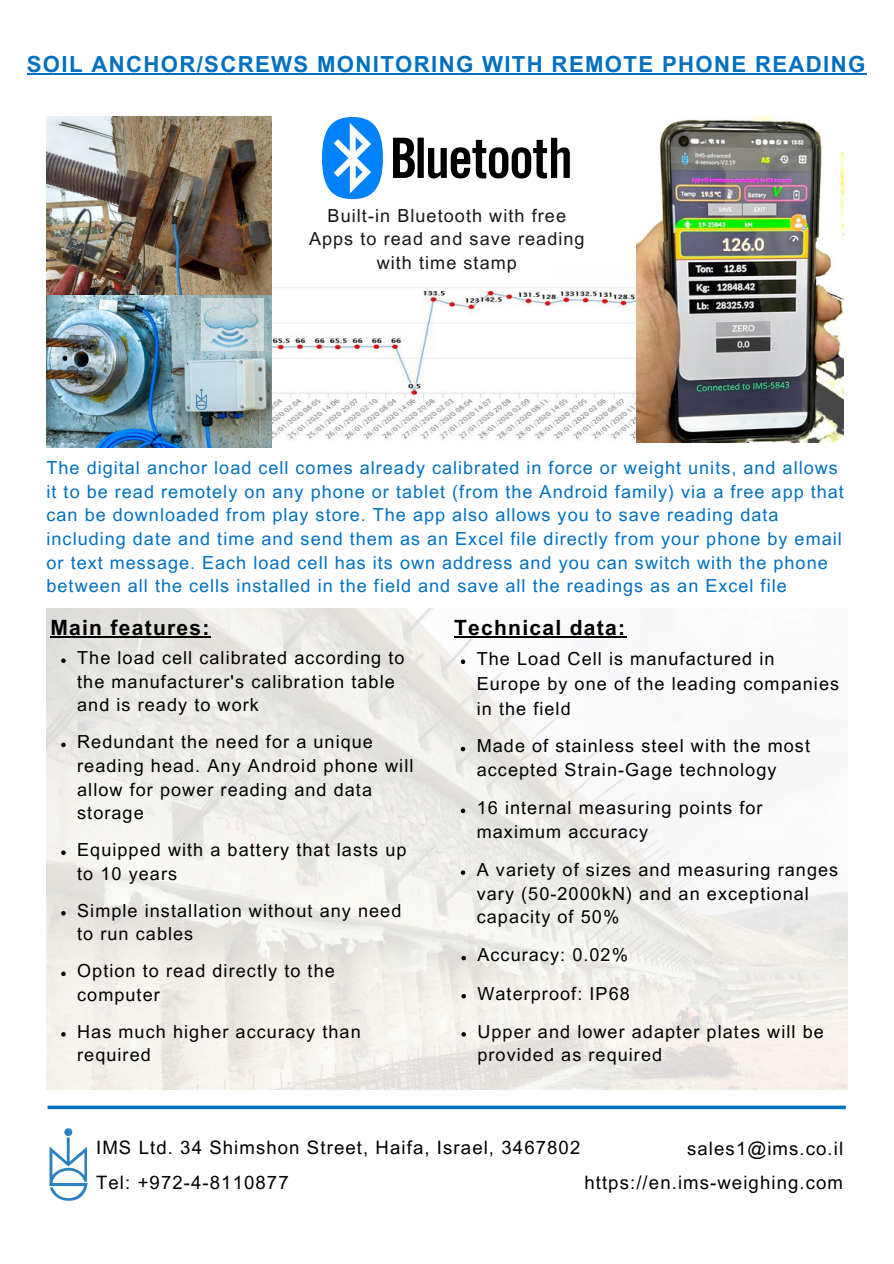
<style>
.page{position:relative;width:894px;height:1264px;background:#fff}
.page>*{position:absolute;margin:0;border:0;box-sizing:border-box;transform-origin:0 0}
.t1{font:700 22.2px "Arial MT Pro";letter-spacing:.06em;color:#0070c0}
.t2{font:700 21px "Arial MT Pro";letter-spacing:.06em;color:#000}
.t3{font:18.6px "Arial MT Pro";letter-spacing:.06em;color:#000}
.t4{font:18px/23.7px "Arial MT Pro";letter-spacing:.06em;color:#000}
.t5{font:18px/23.7px "Arial MT Pro";letter-spacing:.055em;color:#0070c0}
.t6{font:18px/23.7px "Arial MT Pro";letter-spacing:.06em;color:#161717;text-align:center}
</style>
<div class="page">
<svg style="left:48px;top:1105px;width:797px;height:4px;fill:#0070c0"></svg>
<img style="left:272px;top:287px;width:364px;height:154px">
<img style="left:47px;top:608px;width:799px;height:481px">
<img style="left:47px;top:117px;width:225px;height:331px">
<img style="left:201px;top:298px;width:62px;height:52px">
<svg style="left:393px;top:138px;width:176px;height:40px"></svg>
<svg style="left:322px;top:117px;width:61px;height:82px"></svg>
<img style="left:636px;top:117px;width:207px;height:325px">
<img style="left:190px;top:388px;width:23px;height:22px">
<hr style="left:27px;top:73px;width:839px;height:1px;background:#0070c0">
<hr style="left:50px;top:636px;width:161px;height:1px;background:#000">
<hr style="left:454px;top:636px;width:172px;height:1px;background:#000">
<svg style="left:460px;top:746px;width:5px;height:5px"></svg>
<svg style="left:460px;top:659px;width:5px;height:5px"></svg>
<img style="left:49px;top:1128px;width:39px;height:73px">
<svg style="left:460px;top:870px;width:5px;height:4px"></svg>
<svg style="left:461px;top:955px;width:5px;height:5px"></svg>
<svg style="left:461px;top:1032px;width:5px;height:4px"></svg>
<svg style="left:61px;top:658px;width:5px;height:5px"></svg>
<svg style="left:61px;top:742px;width:5px;height:5px"></svg>
<svg style="left:61px;top:850px;width:5px;height:5px"></svg>
<svg style="left:61px;top:911px;width:5px;height:4px"></svg>
<svg style="left:461px;top:993px;width:5px;height:5px"></svg>
<svg style="left:61px;top:971px;width:5px;height:5px"></svg>
<svg style="left:61px;top:1032px;width:5px;height:4px"></svg>
<svg style="left:460px;top:808px;width:5px;height:5px"></svg>
<p class="t1" style="left:27px;top:56px;width:839px">SOIL ANCHOR/SCREWS MONITORING WITH REMOTE PHONE READING</p>
<p class="t6" style="left:309px;top:206px;width:277px">Built-in Bluetooth with free<br>Apps to read and save reading with time stamp</p>
<p class="t5" style="left:47px;top:458px;width:798px">The digital anchor load cell comes already calibrated in force or weight units, and allows it to be read remotely on any phone or tablet (from the Android family) via a free app that can be downloaded from play store. The app also allows you to save reading data including date and time and send them as an Excel file directly from your phone by email or text message. Each load cell has its own address and you can switch with the phone between all the cells installed in the field and save all the readings as an Excel file</p>
<p class="t2" style="left:50px;top:620px;width:161px">Main features:</p>
<p class="t2" style="left:454px;top:620px;width:172px">Technical data:</p>
<p class="t4" style="left:77px;top:648px;width:329px">The load cell calibrated according to the manufacturer's calibration table and is ready to work</p>
<p class="t4" style="left:77px;top:732px;width:337px">Redundant the need for a unique reading head. Any Android phone will allow for power reading and data storage</p>
<p class="t4" style="left:77px;top:840px;width:331px">Equipped with a battery that lasts up to 10 years</p>
<p class="t4" style="left:77px;top:900px;width:325px">Simple installation without any need to run cables</p>
<p class="t4" style="left:77px;top:961px;width:259px">Option to read directly to the computer</p>
<p class="t4" style="left:77px;top:1021px;width:285px">Has much higher accuracy than required</p>
<h2 class="t4" style="left:476px;top:648px;width:364px;line-height:24.8px">The Load Cell is manufactured in<br>Europe by one of the leading companies in the field</h2>
<h2 class="t4" style="left:476px;top:736px;width:335px">Made of stainless steel with the most accepted Strain-Gage technology</h2>
<p class="t4" style="left:476px;top:798px;width:287px">16 internal measuring points for maximum accuracy</p>
<p class="t4" style="left:476px;top:860px;width:363px">A variety of sizes and measuring ranges vary (50-2000kN) and an exceptional capacity of 50%</p>
<p class="t4" style="left:477px;top:945px;width:152px">Accuracy: 0.02%</p>
<p class="t4" style="left:477px;top:983px;width:154px">Waterproof: IP68</p>
<p class="t4" style="left:477px;top:1021px;width:348px">Upper and lower adapter plates will be provided as required</p>
<p class="t3" style="left:96px;top:1140px;width:485px">IMS Ltd. 34 Shimshon Street, Haifa, Israel, 3467802</p>
<p class="t3" style="left:96px;top:1175px;width:194px">Tel: +972-4-8110877</p>
<p class="t3" style="left:687px;top:1141px;width:157px">sales1@ims.co.il</p>
<p class="t3" style="left:584px;top:1175px;width:260px">https://en.ims-weighing.com</p>
</div>
